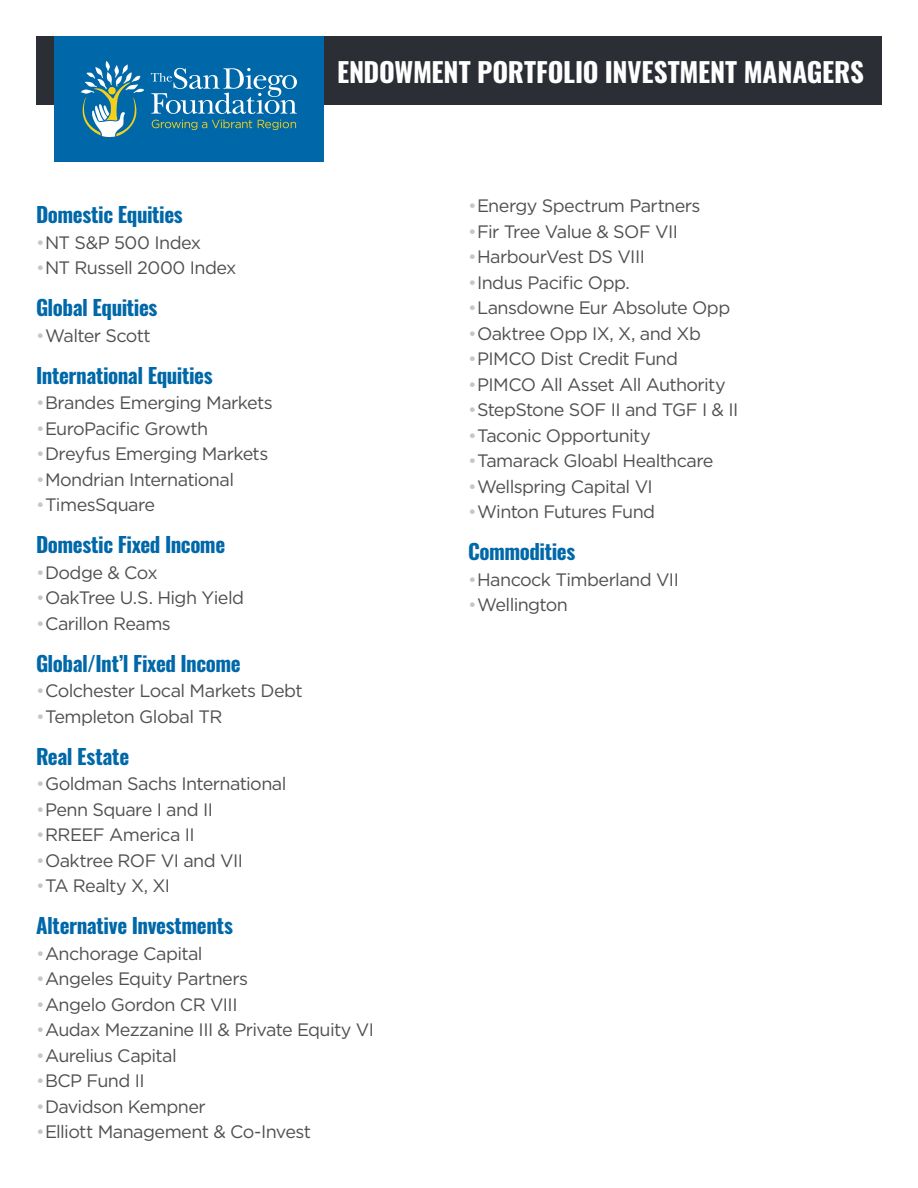
<style>
.page{position:relative;width:918px;height:1188px;background:#fff}
.page>*{position:absolute;margin:0;border:0;box-sizing:border-box;transform-origin:0 0}
.t1{font:700 27px "Oswald";letter-spacing:-.005em;color:#fff}
.t2{font:700 21px "Oswald";letter-spacing:-.02em;color:#0068a9}
.t3{font:18px "Gotham";letter-spacing:-.03em;color:#505053}
.s1{color:#c4c7c8}
</style>
<div class="page">
<div style="left:36px;top:36px;width:846px;height:68px;background:#2b2e34"></div>
<div style="left:54px;top:36px;width:270px;height:126px;background:#0068a9"></div>
<svg style="left:81px;top:61px;width:63px;height:76px"></svg>
<svg style="left:151px;top:68px;width:146px;height:62px"></svg>
<h1 class="t1" style="left:337px;top:58px;width:528px">ENDOWMENT PORTFOLIO INVESTMENT MANAGERS</h1>
<h2 class="t2" style="left:36px;top:204px;width:148px">Domestic Equities</h2>
<p class="t3" style="left:36px;top:231px;width:167px"><span class="s1">•</span>NT S&amp;P 500 Index</p>
<p class="t3" style="left:36px;top:256px;width:202px"><span class="s1">•</span>NT Russell 2000 Index</p>
<h2 class="t2" style="left:36px;top:297px;width:123px">Global Equities</h2>
<p class="t3" style="left:36px;top:324px;width:116px"><span class="s1">•</span>Walter Scott</p>
<h2 class="t2" style="left:36px;top:364px;width:178px">International Equities</h2>
<p class="t3" style="left:36px;top:391px;width:238px"><span class="s1">•</span>Brandes Emerging Markets</p>
<p class="t3" style="left:36px;top:417px;width:174px"><span class="s1">•</span>EuroPacific Growth</p>
<p class="t3" style="left:36px;top:442px;width:234px"><span class="s1">•</span>Dreyfus Emerging Markets</p>
<p class="t3" style="left:36px;top:468px;width:200px"><span class="s1">•</span>Mondrian International</p>
<p class="t3" style="left:36px;top:493px;width:121px"><span class="s1">•</span>TimesSquare</p>
<h2 class="t2" style="left:36px;top:534px;width:191px">Domestic Fixed Income</h2>
<p class="t3" style="left:36px;top:561px;width:123px"><span class="s1">•</span>Dodge &amp; Cox</p>
<p class="t3" style="left:36px;top:586px;width:210px"><span class="s1">•</span>OakTree U.S. High Yield</p>
<p class="t3" style="left:36px;top:612px;width:136px"><span class="s1">•</span>Carillon Reams</p>
<h2 class="t2" style="left:36px;top:652px;width:206px">Global/Int’l Fixed Income</h2>
<p class="t3" style="left:36px;top:679px;width:268px"><span class="s1">•</span>Colchester Local Markets Debt</p>
<p class="t3" style="left:36px;top:705px;width:188px"><span class="s1">•</span>Templeton Global TR</p>
<h2 class="t2" style="left:36px;top:745px;width:95px">Real Estate</h2>
<p class="t3" style="left:36px;top:772px;width:252px"><span class="s1">•</span>Goldman Sachs International</p>
<p class="t3" style="left:36px;top:798px;width:178px"><span class="s1">•</span>Penn Square I and II</p>
<p class="t3" style="left:36px;top:823px;width:160px"><span class="s1">•</span>RREEF America II</p>
<p class="t3" style="left:36px;top:849px;width:209px"><span class="s1">•</span>Oaktree ROF VI and VII</p>
<p class="t3" style="left:36px;top:874px;width:136px"><span class="s1">•</span>TA Realty X, XI</p>
<h2 class="t2" style="left:36px;top:915px;width:198px">Alternative Investments</h2>
<p class="t3" style="left:36px;top:942px;width:168px"><span class="s1">•</span>Anchorage Capital</p>
<p class="t3" style="left:36px;top:967px;width:214px"><span class="s1">•</span>Angeles Equity Partners</p>
<p class="t3" style="left:36px;top:993px;width:203px"><span class="s1">•</span>Angelo Gordon CR VIII</p>
<p class="t3" style="left:36px;top:1018px;width:340px"><span class="s1">•</span>Audax Mezzanine III &amp; Private Equity VI</p>
<p class="t3" style="left:36px;top:1044px;width:142px"><span class="s1">•</span>Aurelius Capital</p>
<p class="t3" style="left:36px;top:1069px;width:110px"><span class="s1">•</span>BCP Fund II</p>
<p class="t3" style="left:36px;top:1095px;width:171px"><span class="s1">•</span>Davidson Kempner</p>
<p class="t3" style="left:36px;top:1120px;width:277px"><span class="s1">•</span>Elliott Management &amp; Co-Invest</p>
<p class="t3" style="left:468px;top:195px;width:234px"><span class="s1">•</span>Energy Spectrum Partners</p>
<p class="t3" style="left:468px;top:220px;width:212px"><span class="s1">•</span>Fir Tree Value &amp; SOF VII</p>
<p class="t3" style="left:468px;top:246px;width:179px"><span class="s1">•</span>HarbourVest DS VIII</p>
<p class="t3" style="left:468px;top:271px;width:163px"><span class="s1">•</span>Indus Pacific Opp.</p>
<p class="t3" style="left:468px;top:297px;width:264px"><span class="s1">•</span>Lansdowne Eur Absolute Opp</p>
<p class="t3" style="left:468px;top:322px;width:234px"><span class="s1">•</span>Oaktree Opp IX, X, and Xb</p>
<p class="t3" style="left:468px;top:348px;width:212px"><span class="s1">•</span>PIMCO Dist Credit Fund</p>
<p class="t3" style="left:468px;top:373px;width:259px"><span class="s1">•</span>PIMCO All Asset All Authority</p>
<p class="t3" style="left:468px;top:399px;width:272px"><span class="s1">•</span>StepStone SOF II and TGF I &amp; II</p>
<p class="t3" style="left:468px;top:424px;width:184px"><span class="s1">•</span>Taconic Opportunity</p>
<p class="t3" style="left:468px;top:450px;width:247px"><span class="s1">•</span>Tamarack Gloabl Healthcare</p>
<p class="t3" style="left:468px;top:475px;width:186px"><span class="s1">•</span>Wellspring Capital VI</p>
<p class="t3" style="left:468px;top:501px;width:189px"><span class="s1">•</span>Winton Futures Fund</p>
<h2 class="t2" style="left:468px;top:541px;width:109px">Commodities</h2>
<p class="t3" style="left:468px;top:568px;width:212px"><span class="s1">•</span>Hancock Timberland VII</p>
<p class="t3" style="left:468px;top:594px;width:101px"><span class="s1">•</span>Wellington</p>
</div>
